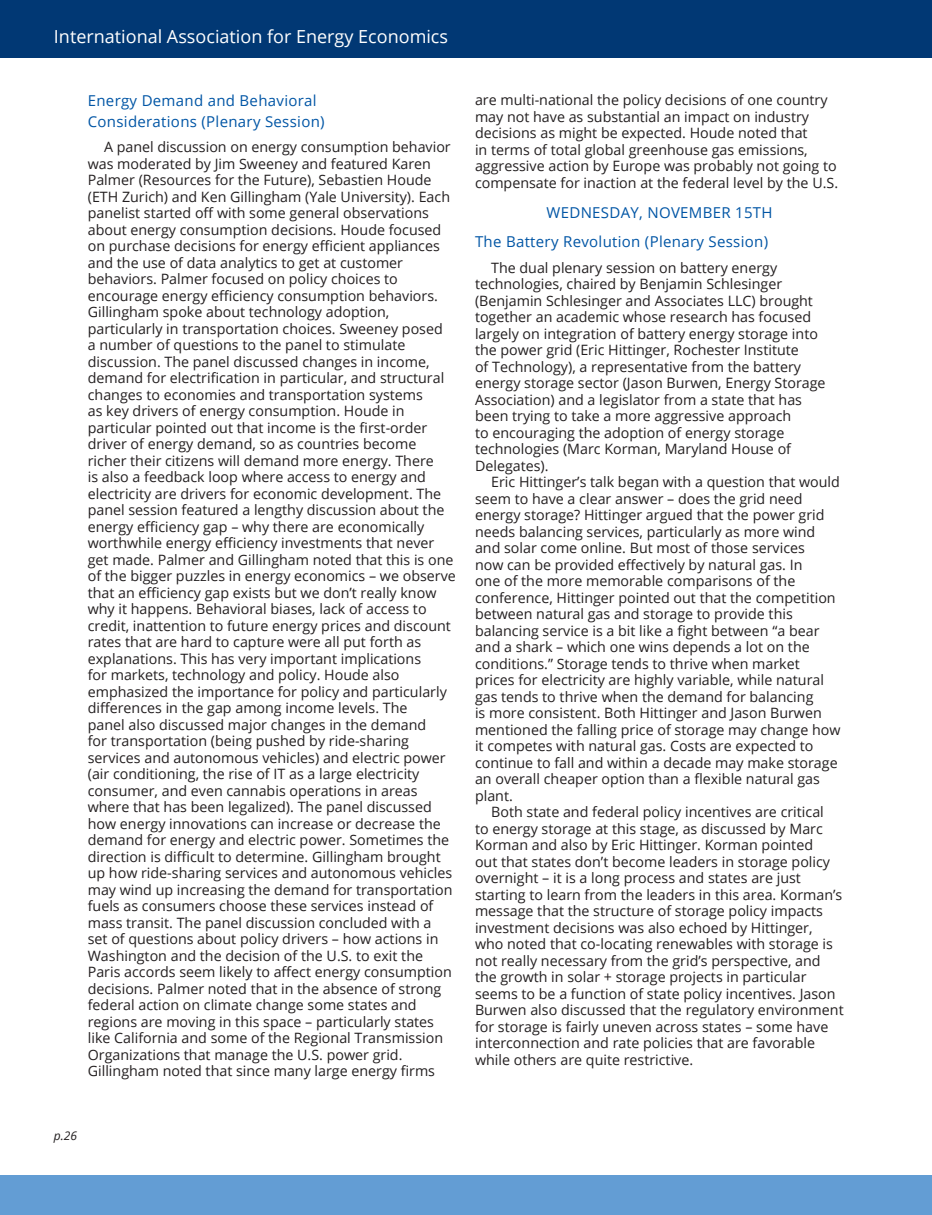
<style>
.page{position:relative;width:932px;height:1215px;background:#fff}
.page>*{position:absolute;margin:0;border:0;box-sizing:border-box;transform-origin:0 0}
.t1{font:18px "Open Sans";color:#fff}
.t2{font:15px/21px "Open Sans";letter-spacing:.02em;color:#0155a5}
.t3{font:14.25px/16.5px "Open Sans";color:#231f20}
.t4{font:italic 12px "Open Sans";color:#231f20}
</style>
<div class="page">
<div style="left:0;top:1176px;width:918px;height:39px;background:#639dd4"></div>
<div style="left:0;top:1px;width:918px;height:57px;background:#013874"></div>
<div style="left:918px;top:1176px;width:14px;height:39px;background:#639dd4"></div>
<div style="left:918px;top:1px;width:14px;height:57px;background:#013874"></div>
<p class="t1" style="left:54px;top:25px;width:396px">International Association for Energy Economics</p>
<p class="t2" style="left:88px;top:90px;width:238px">Energy Demand and Behavioral<br>Considerations (Plenary Session)</p>
<p class="t3" style="left:88px;top:138px;width:369px;text-indent:16px">A panel discussion on energy consumption behavior was moderated by Jim Sweeney and featured Karen Palmer (Resources for the Future), Sebastien Houde (ETH Zurich) and Ken Gillingham (Yale University). Each panelist started off with some general observations about energy consumption decisions. Houde focused on purchase decisions for energy efficient appliances and the use of data analytics to get at customer behaviors. Palmer focused on policy choices to encourage energy efficiency consumption behaviors.<br>Gillingham spoke about technology adoption, particularly in transportation choices. Sweeney posed<br>a number of questions to the panel to stimulate discussion. The panel discussed changes in income, demand for electrification in particular, and structural changes to economies and transportation systems<br>as key drivers of energy consumption. Houde in particular pointed out that income is the first-order driver of energy demand, so as countries become richer their citizens will demand more energy. There<br>is also a feedback loop where access to energy and electricity are drivers for economic development. The panel session featured a lengthy discussion about the energy efficiency gap – why there are economically worthwhile energy efficiency investments that never get made. Palmer and Gillingham noted that this is one of the bigger puzzles in energy economics – we observe that an efficiency gap exists but we don’t really know why it happens. Behavioral biases, lack of access to credit, inattention to future energy prices and discount rates that are hard to capture were all put forth as explanations. This has very important implications<br>for markets, technology and policy. Houde also emphasized the importance for policy and particularly differences in the gap among income levels. The<br>panel also discussed major changes in the demand<br>for transportation (being pushed by ride-sharing services and autonomous vehicles) and electric power (air conditioning, the rise of IT as a large electricity consumer, and even cannabis operations in areas where that has been legalized). The panel discussed how energy innovations can increase or decrease the demand for energy and electric power. Sometimes the direction is difficult to determine. Gillingham brought up how ride-sharing services and autonomous vehicles may wind up increasing the demand for transportation fuels as consumers choose these services instead of mass transit. The panel discussion concluded with a<br>set of questions about policy drivers – how actions in Washington and the decision of the U.S. to exit the Paris accords seem likely to affect energy consumption decisions. Palmer noted that in the absence of strong federal action on climate change some states and regions are moving in this space – particularly states like California and some of the Regional Transmission Organizations that manage the U.S. power grid.<br>Gillingham noted that since many large energy firms</p>
<p class="t3" style="left:475px;top:92px;width:364px">are multi-national the policy decisions of one country may not have as substantial an impact on industry decisions as might be expected. Houde noted that<br>in terms of total global greenhouse gas emissions, aggressive action by Europe was probably not going to compensate for inaction at the federal level by the U.S.</p>
<p class="t2" style="left:475px;top:197px;width:299px;line-height:29.7px;text-align:right">WEDNESDAY, NOVEMBER 15TH<br>The Battery Revolution (Plenary Session)</p>
<p class="t3" style="left:475px;top:259px;width:352px;text-indent:16px">The dual plenary session on battery energy technologies, chaired by Benjamin Schlesinger (Benjamin Schlesinger and Associates LLC) brought together an academic whose research has focused largely on integration of battery energy storage into the power grid (Eric Hittinger, Rochester Institute<br>of Technology), a representative from the battery energy storage sector (Jason Burwen, Energy Storage Association) and a legislator from a state that has been trying to take a more aggressive approach<br>to encouraging the adoption of energy storage technologies (Marc Korman, Maryland House of Delegates).</p>
<p class="t3" style="left:475px;top:473px;width:367px;text-indent:16px">Eric Hittinger’s talk began with a question that would seem to have a clear answer – does the grid need energy storage? Hittinger argued that the power grid needs balancing services, particularly as more wind and solar come online. But most of those services<br>now can be provided effectively by natural gas. In<br>one of the more memorable comparisons of the conference, Hittinger pointed out that the competition between natural gas and storage to provide this balancing service is a bit like a fight between “a bear and a shark – which one wins depends a lot on the conditions.” Storage tends to thrive when market prices for electricity are highly variable, while natural gas tends to thrive when the demand for balancing<br>is more consistent. Both Hittinger and Jason Burwen mentioned the falling price of storage may change how it competes with natural gas. Costs are expected to continue to fall and within a decade may make storage an overall cheaper option than a flexible natural gas plant.</p>
<p class="t3" style="left:475px;top:803px;width:370px;text-indent:16px">Both state and federal policy incentives are critical<br>to energy storage at this stage, as discussed by Marc Korman and also by Eric Hittinger. Korman pointed<br>out that states don’t become leaders in storage policy overnight – it is a long process and states are just starting to learn from the leaders in this area. Korman’s message that the structure of storage policy impacts investment decisions was also echoed by Hittinger, who noted that co-locating renewables with storage is not really necessary from the grid’s perspective, and the growth in solar + storage projects in particular seems to be a function of state policy incentives. Jason Burwen also discussed that the regulatory environment for storage is fairly uneven across states – some have interconnection and rate policies that are favorable while others are quite restrictive.</p>
<p class="t4" style="left:54px;top:1127px;width:25px">p.26</p>
</div>
